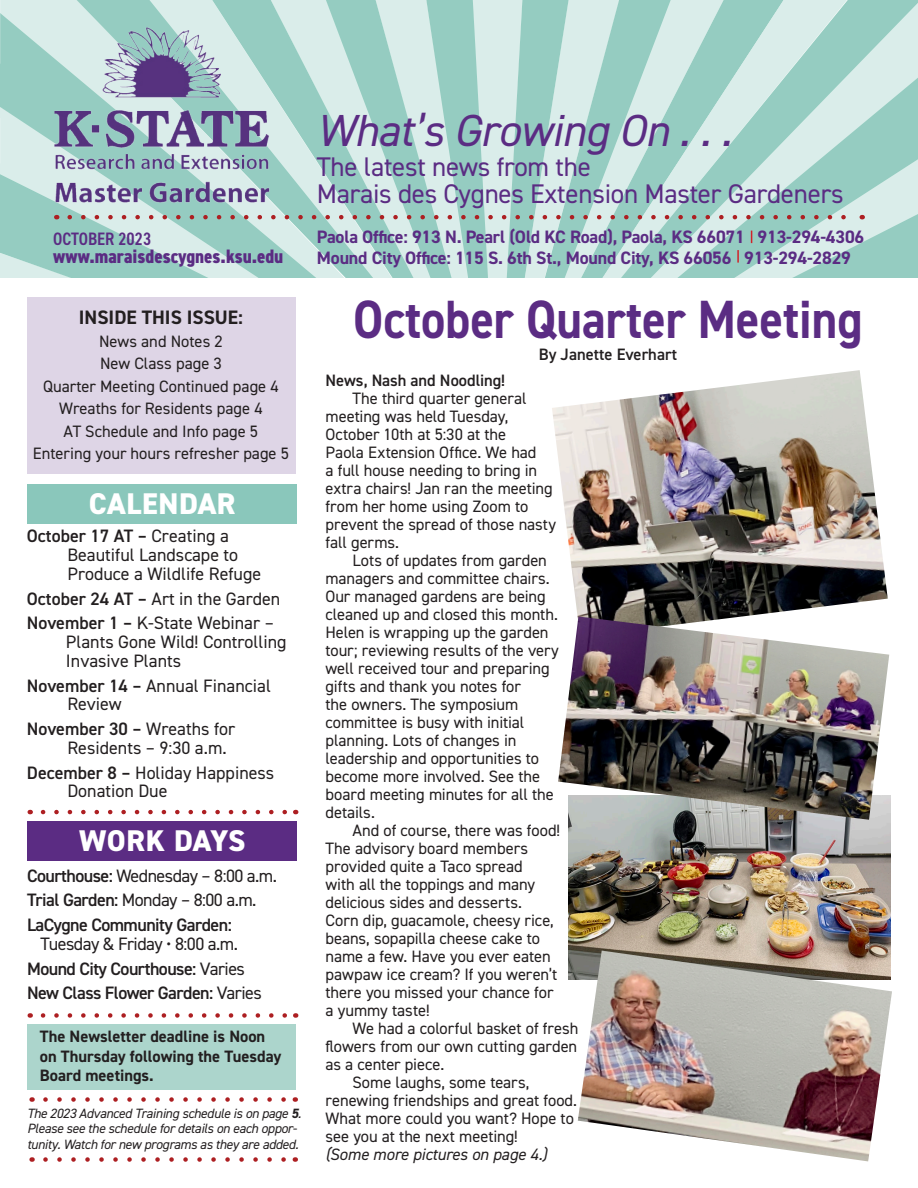
<style>
.page{position:relative;width:918px;height:1188px;background:#fff}
.page>*{position:absolute;margin:0;border:0;box-sizing:border-box;transform-origin:0 0}
.t1{font:700 54px "DIN2014";color:#5b2c83;scale:.9 1}
.t2{font:italic 45px "DIN2014";letter-spacing:-.01em;color:#5b2c83}
.t3{font:800 30px "DIN2014";letter-spacing:.02em;color:#fff}
.t4{font:27px "DIN2014";letter-spacing:-.01em;color:#5b2c83}
.t5{font:800 condensed 19.5px "DIN2014";color:#5b2c83}
.t6{font:700 19.5px "DIN2014";color:#231f20}
.t7{font:18px/18.8px "DIN2014";color:#231f20}
.t8{font:700 18px "DIN2014";letter-spacing:-.01em;color:#5b2c83}
.t9{font:18px "DIN2014";letter-spacing:-.03em;color:#231f20}
.t10{font:600 18px "DIN2014";letter-spacing:-.03em;color:#231f20}
.t11{font:600 18px "DIN2014";color:#231f20}
.t12{font:600 condensed 18px "DIN2014";color:#5b2c83}
.Body_Copy{font:16.5px/18px "DIN2014";color:#231f20}
.t13{font:700 16.5px/19.8px "DIN2014";color:#231f20}
.Body_Copy-2{font:600 16.5px "DIN2014";color:#231f20}
.Body_Copy-3{font:italic 16.5px "DIN2014";color:#231f20}
.t14{font:italic 13.5px/15px "DIN2014";letter-spacing:-.02em;color:#231f20}
.s1{font-weight:400}
.s2{font-weight:600}
.s3{font-weight:700}
</style>
<div class="page">
<svg style="left:0;top:0;width:70px;height:122px;background:#add7cf"></svg>
<svg style="left:0;top:122px;width:70px;height:156px;background:#b2d9d2"></svg>
<hr style="left:0;top:0;width:1px;height:64px;background:#fff">
<hr style="left:0;top:118px;width:1px;height:45px;background:#fff">
<div style="left:28px;top:297px;width:268px;height:176px;background:#ded5e6"></div>
<svg style="left:70px;top:0;width:848px;height:278px;background:#b5dad3"></svg>
<img style="left:54px;top:27px;width:216px;height:175px">
<div style="left:27px;top:821px;width:270px;height:40px;background:#5b2c83"></div>
<div style="left:27px;top:484px;width:270px;height:40px;background:#8ac7bb"></div>
<div style="left:27px;top:1024px;width:269px;height:66px;background:#acd5cc"></div>
<svg style="left:43px;top:1013px;width:244px;height:5px"></svg>
<svg style="left:43px;top:810px;width:244px;height:4px"></svg>
<img style="left:568px;top:796px;width:322px;height:183px">
<img style="left:578px;top:951px;width:314px;height:210px">
<svg style="left:45px;top:1157px;width:241px;height:5px"></svg>
<svg style="left:45px;top:1097px;width:241px;height:5px"></svg>
<img style="left:552px;top:370px;width:336px;height:246px">
<img style="left:558px;top:616px;width:331px;height:204px">
<p class="t12" style="left:53px;top:227px;width:100px">OCTOBER 2023</p>
<p class="t5" style="left:53px;top:243px;width:232px">www.maraisdescygnes.ksu.edu</p>
<p class="t6" style="left:79px;top:304px;width:166px">INSIDE THIS ISSUE:</p>
<p class="Body_Copy" style="left:99px;top:332px;width:125px">News and Notes 2</p>
<p class="Body_Copy" style="left:100px;top:354px;width:123px">New Class page 3</p>
<p class="Body_Copy" style="left:43px;top:377px;width:237px">Quarter Meeting Continued page 4</p>
<p class="Body_Copy" style="left:59px;top:399px;width:205px">Wreaths for Residents page 4</p>
<p class="Body_Copy" style="left:64px;top:422px;width:196px">AT Schedule and Info page 5</p>
<p class="Body_Copy" style="left:33px;top:444px;width:258px">Entering your hours refresher page 5</p>
<p class="t3" style="left:89px;top:484px;width:148px">CALENDAR</p>
<p class="t11" style="left:27px;top:524px;width:203px">October 17 AT – <span class="s1">Creating a</span></p>
<p class="t7" style="left:67px;top:545px;width:172px">Beautiful Landscape to</p>
<p class="t7" style="left:67px;top:564px;width:195px">Produce a Wildlife Refuge</p>
<p class="t7" style="left:27px;top:589px;width:255px"><span class="s2">October 24 AT –</span> Art in the Garden</p>
<p class="t7" style="left:66px;top:614px;width:222px;text-indent:-39px"><span class="s2">November 1 –</span> K-State Webinar –<br>Plants Gone Wild! Controlling<br>Invasive Plants</p>
<p class="t7" style="left:67px;top:676px;width:205px;text-indent:-41px"><span class="s2">November 14 –</span> Annual Financial<br>Review</p>
<p class="t11" style="left:27px;top:717px;width:210px">November 30 – <span class="s1">Wreaths for</span></p>
<p class="t7" style="left:67px;top:738px;width:161px">Residents – 9:30 a.m.</p>
<p class="t7" style="left:67px;top:763px;width:208px;text-indent:-41px"><span class="s2">December 8 –</span> Holiday Happiness<br>Donation Due</p>
<p class="t3" style="left:79px;top:821px;width:168px">WORK DAYS</p>
<p class="t9" style="left:27px;top:864px;width:252px"><span class="s2">Courthouse:</span> Wednesday – 8:00 a.m.</p>
<p class="t9" style="left:27px;top:889px;width:231px"><span class="s2">Trial Garden:</span> Monday – 8:00 a.m.</p>
<p class="t10" style="left:27px;top:913px;width:206px">LaCygne Community Garden:</p>
<p class="t9" style="left:40px;top:933px;width:199px">Tuesday &amp; Friday • 8:00 a.m.</p>
<p class="t10" style="left:27px;top:957px;width:220px">Mound City Courthouse: <span class="s1">Varies</span></p>
<p class="t10" style="left:27px;top:981px;width:236px">New Class Flower Garden: <span class="s1">Varies</span></p>
<p class="t13" style="left:40px;top:1026px;width:243px">The Newsletter deadline is Noon on Thursday following the Tuesday<br>Board meetings.</p>
<p class="t14" style="left:27px;top:1105px;width:276px">The 2023 Advanced Training schedule is on page <span class="s3">5</span>.<br>Please see the schedule for details on each oppor-</p>
<p class="t14" style="left:27px;top:1137px;width:273px">tunity. Watch for new programs as they are added.</p>
<p class="t2" style="left:317px;top:102px;width:417px">What’s Growing On . . .</p>
<p class="t4" style="left:317px;top:149px;width:275px">The latest news from the</p>
<p class="t4" style="left:317px;top:176px;width:528px">Marais des Cygnes Extension Master Gardeners</p>
<p class="t8" style="left:317px;top:225px;width:549px">Paola Office: 913 N. Pearl (Old KC Road), Paola, KS 66071 913-294-4306</p>
<p class="t8" style="left:317px;top:246px;width:536px">Mound City Office: 115 S. 6th St., Mound City, KS 66056 913-294-2829</p>
<p class="t1" style="left:353px;top:283px;width:567px">October Quarter Meeting</p>
<p class="Body_Copy-2" style="left:539px;top:344px;width:140px">By Janette Everhart</p>
<p class="Body_Copy-2" style="left:326px;top:370px;width:181px">News, Nash and Noodling!</p>
<p class="Body_Copy" style="left:326px;top:389px;width:232px;text-indent:27px">The third quarter general meeting was held Tuesday,<br>October 10th at 5:30 at the<br>Paola Extension Office. We had<br>a full house needing to bring in extra chairs! Jan ran the meeting from her home using Zoom to prevent the spread of those nasty fall germs.</p>
<p class="Body_Copy" style="left:326px;top:551px;width:235px;text-indent:27px">Lots of updates from garden managers and committee chairs.<br>Our managed gardens are being cleaned up and closed this month.<br>Helen is wrapping up the garden tour; reviewing results of the very well received tour and preparing gifts and thank you notes for<br>the owners. The symposium committee is busy with initial planning. Lots of changes in leadership and opportunities to become more involved. See the board meeting minutes for all the details.</p>
<p class="Body_Copy" style="left:326px;top:821px;width:236px;text-indent:27px">And of course, there was food!<br>The advisory board members provided quite a Taco spread<br>with all the toppings and many delicious sides and desserts.<br>Corn dip, guacamole, cheesy rice, beans, sopapilla cheese cake to name a few. Have you ever eaten pawpaw ice cream? If you weren’t there you missed your chance for a yummy taste!</p>
<p class="Body_Copy" style="left:326px;top:1019px;width:254px;text-align:justify;text-indent:27px">We had a colorful basket of fresh flowers from our own cutting garden as a center piece.</p>
<p class="Body_Copy" style="left:326px;top:1073px;width:253px;text-indent:27px">Some laughs, some tears, renewing friendships and great food.<br>What more could you want? Hope to see you at the next meeting!</p>
<p class="Body_Copy-3" style="left:326px;top:1144px;width:223px">(Some more pictures on page 4.)</p>
</div>
